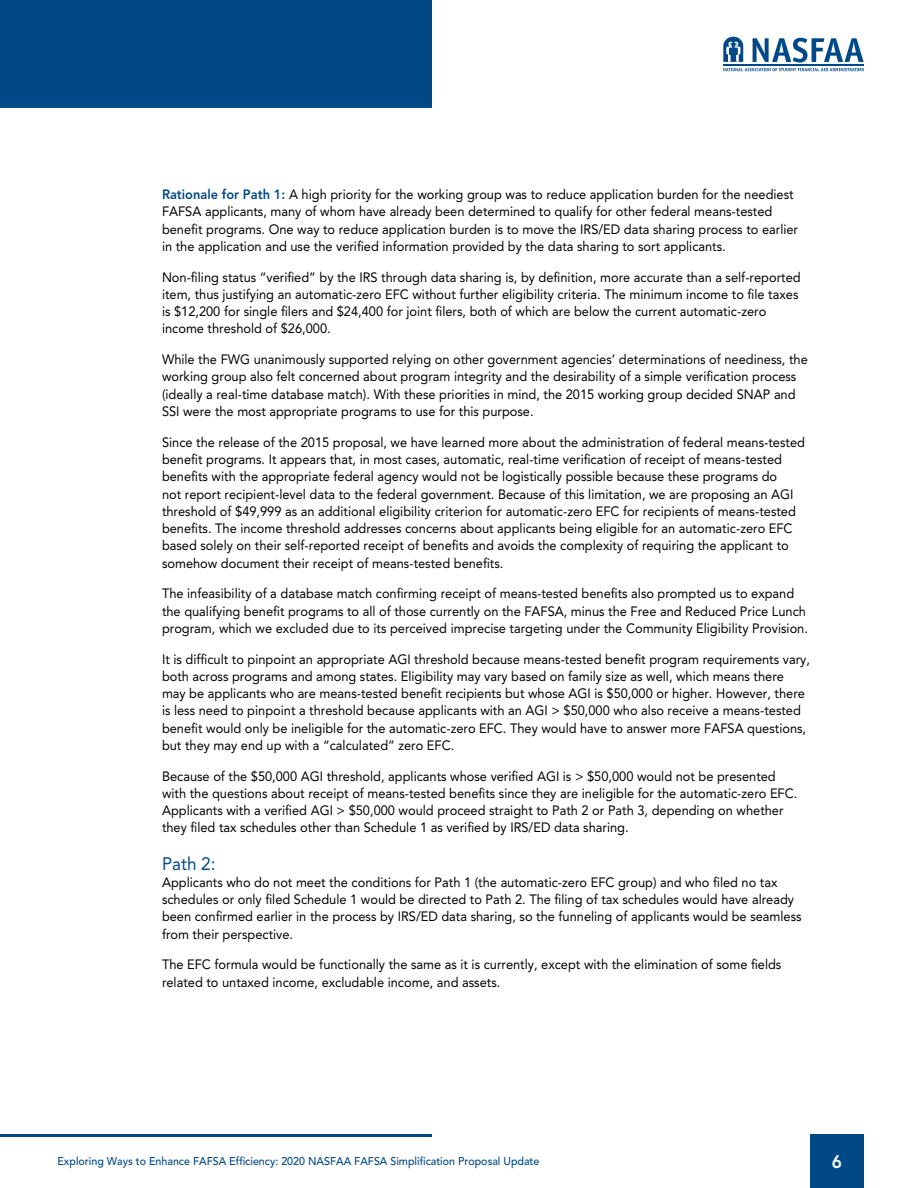
<style>
.page{position:relative;width:918px;height:1188px;background:#fff}
.page>*{position:absolute;margin:0;border:0;box-sizing:border-box;transform-origin:0 0}
.t1{font:18px "Avenir LT Std";color:#004987;scale:.95 1}
.t2{font:800 18px "Avenir LT Std";color:#fff;scale:.95 1}
.t3{font:13.5px/17.2px "Avenir LT Std";color:#000;scale:.95 1}
.t4{font:500 11.25px "Avenir LT Std";color:#004987;scale:.95 1}
.s1{font-weight:800;color:#004987}
</style>
<div class="page">
<div style="left:810px;top:1134px;width:54px;height:54px;background:#004987"></div>
<div style="left:0;top:0;width:432px;height:108px;background:#004987"></div>
<hr style="left:0;top:1134px;width:432px;height:3px;background:#004987">
<svg style="left:723px;top:37px;width:141px;height:34px"></svg>
<hr style="left:723px;top:64px;width:141px;height:1px;background:#004988">
<p class="t3" style="left:162px;top:186px;width:671px"><span class="s1">Rationale for Path 1:</span> A high priority for the working group was to reduce application burden for the neediest FAFSA applicants, many of whom have already been determined to qualify for other federal means-tested benefit programs. One way to reduce application burden is to move the IRS/ED data sharing process to earlier in the application and use the verified information provided by the data sharing to sort applicants.</p>
<p class="t3" style="left:162px;top:269px;width:674px">Non-filing status “verified” by the IRS through data sharing is, by definition, more accurate than a self-reported item, thus justifying an automatic-zero EFC without further eligibility criteria. The minimum income to file taxes is $12,200 for single filers and $24,400 for joint filers, both of which are below the current automatic-zero income threshold of $26,000.</p>
<p class="t3" style="left:162px;top:351px;width:681px">While the FWG unanimously supported relying on other government agencies’ determinations of neediness, the working group also felt concerned about program integrity and the desirability of a simple verification process (ideally a real-time database match). With these priorities in mind, the 2015 working group decided SNAP and SSI were the most appropriate programs to use for this purpose.</p>
<p class="t3" style="left:162px;top:434px;width:678px">Since the release of the 2015 proposal, we have learned more about the administration of federal means-tested benefit programs. It appears that, in most cases, automatic, real-time verification of receipt of means-tested benefits with the appropriate federal agency would not be logistically possible because these programs do<br>not report recipient-level data to the federal government. Because of this limitation, we are proposing an AGI threshold of $49,999 as an additional eligibility criterion for automatic-zero EFC for recipients of means-tested benefits. The income threshold addresses concerns about applicants being eligible for an automatic-zero EFC based solely on their self-reported receipt of benefits and avoids the complexity of requiring the applicant to somehow document their receipt of means-tested benefits.</p>
<p class="t3" style="left:162px;top:585px;width:681px">The infeasibility of a database match confirming receipt of means-tested benefits also prompted us to expand the qualifying benefit programs to all of those currently on the FAFSA, minus the Free and Reduced Price Lunch program, which we excluded due to its perceived imprecise targeting under the Community Eligibility Provision.</p>
<p class="t3" style="left:162px;top:650px;width:684px">It is difficult to pinpoint an appropriate AGI threshold because means-tested benefit program requirements vary, both across programs and among states. Eligibility may vary based on family size as well, which means there may be applicants who are means-tested benefit recipients but whose AGI is $50,000 or higher. However, there is less need to pinpoint a threshold because applicants with an AGI &gt; $50,000 who also receive a means-tested benefit would only be ineligible for the automatic-zero EFC. They would have to answer more FAFSA questions, but they may end up with a “calculated” zero EFC.</p>
<p class="t3" style="left:162px;top:767px;width:670px">Because of the $50,000 AGI threshold, applicants whose verified AGI is &gt; $50,000 would not be presented with the questions about receipt of means-tested benefits since they are ineligible for the automatic-zero EFC.<br>Applicants with a verified AGI &gt; $50,000 would proceed straight to Path 2 or Path 3, depending on whether they filed tax schedules other than Schedule 1 as verified by IRS/ED data sharing.</p>
<h1 class="t1" style="left:162px;top:853px;width:58px">Path 2:</h1>
<p class="t3" style="left:162px;top:874px;width:675px">Applicants who do not meet the conditions for Path 1 (the automatic-zero EFC group) and who filed no tax schedules or only filed Schedule 1 would be directed to Path 2. The filing of tax schedules would have already been confirmed earlier in the process by IRS/ED data sharing, so the funneling of applicants would be seamless from their perspective.</p>
<p class="t3" style="left:162px;top:956px;width:654px">The EFC formula would be functionally the same as it is currently, except with the elimination of some fields related to untaxed income, excludable income, and assets.</p>
<p class="t4" style="left:57px;top:1155px;width:509px">Exploring Ways to Enhance FAFSA Efficiency: 2020 NASFAA FAFSA Simplification Proposal Update</p>
<h1 class="t2" style="left:832px;top:1151px;width:12px">6</h1>
</div>
